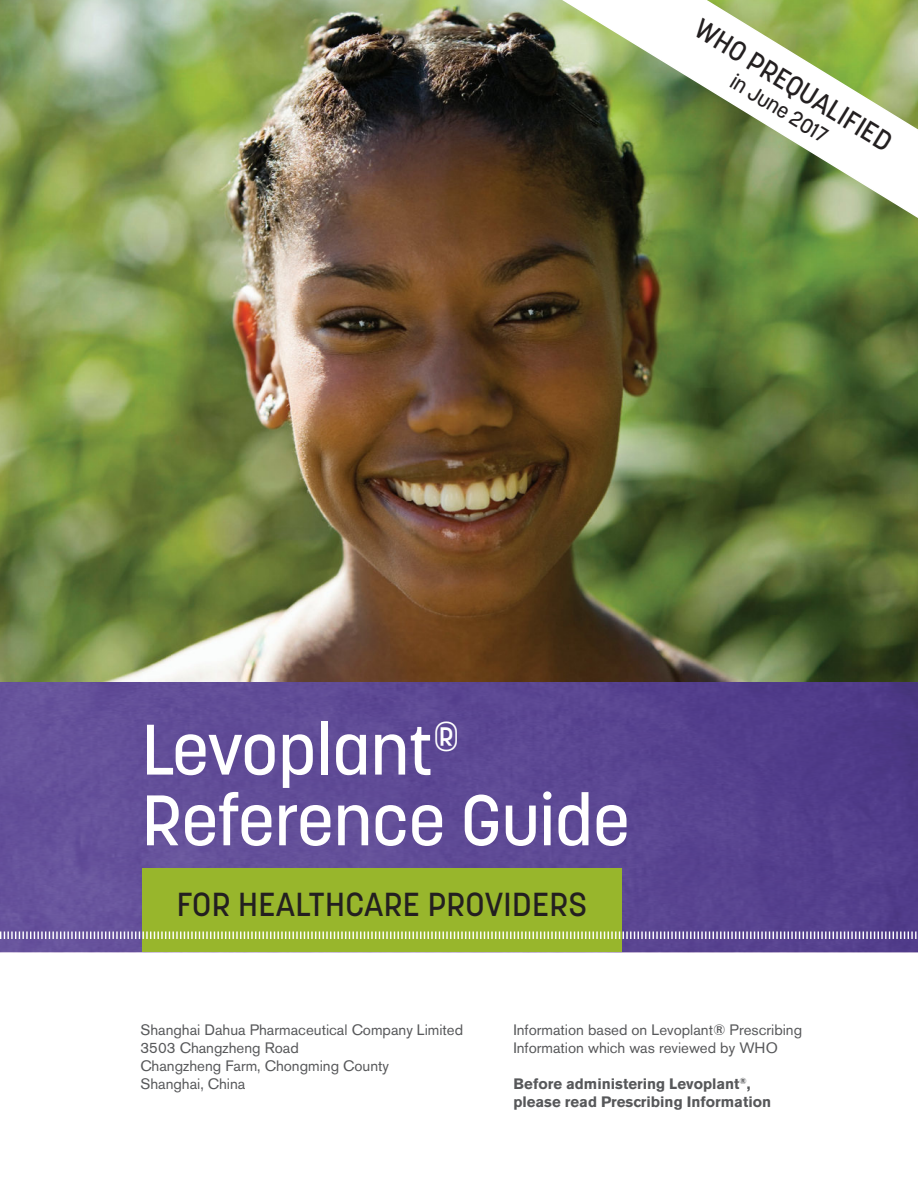
<style>
.page{position:relative;width:918px;height:1188px;background:#fff}
.page>*{position:absolute;margin:0;border:0;box-sizing:border-box;transform-origin:0 0}
.t1{font:500 70.65px/70.7px "Korolev";color:#fff}
.t2{font:500 33px "Korolev";letter-spacing:.01em;color:#231f20}
.t3{font:500 27.6px "Korolev";color:#231f20}
.t4{font:500 20.85px "Korolev";color:#231f20}
.t5{font:15px/18px "Akzidenz Grotesk BE";color:#57585a}
.t6{font:700 15px/18px "Akzidenz Grotesk BE";color:#57585a}
</style>
<div class="page">
<img style="left:0;top:0;width:918px;height:683px">
<img style="left:0;top:683px;width:918px;height:269px">
<div style="left:142px;top:868px;width:480px;height:83px;background:#98b62c"></div>
<svg style="left:0;top:930px;width:918px;height:10px"></svg>
<svg style="left:499px;top:0;width:419px;height:233px"></svg>
<p class="t3" style="left:705px;top:12px;width:227px;rotate:31deg">WHO PREQUALIFIED</p>
<p class="t4" style="left:739px;top:69px;width:111px;rotate:31deg">in June 2017</p>
<p class="t1" style="left:142px;top:714px;width:490px">Levoplant<sup>®<br></sup>Reference Guide</p>
<p class="t2" style="left:177px;top:883px;width:412px">FOR HEALTHCARE PROVIDERS</p>
<p class="t5" style="left:140px;top:1020px;width:324px">Shanghai Dahua Pharmaceutical Company Limited</p>
<p class="t5" style="left:140px;top:1038px;width:160px">3503 Changzheng Road</p>
<p class="t5" style="left:140px;top:1056px;width:250px">Changzheng Farm, Chongming County</p>
<p class="t5" style="left:140px;top:1074px;width:107px">Shanghai, China</p>
<p class="t5" style="left:513px;top:1020px;width:290px">Information based on Levoplant® Prescribing<br>Information which was reviewed by WHO</p>
<p class="t6" style="left:513px;top:1074px;width:259px">Before administering Levoplant<sup>®</sup>, please read Prescribing Information</p>
</div>
